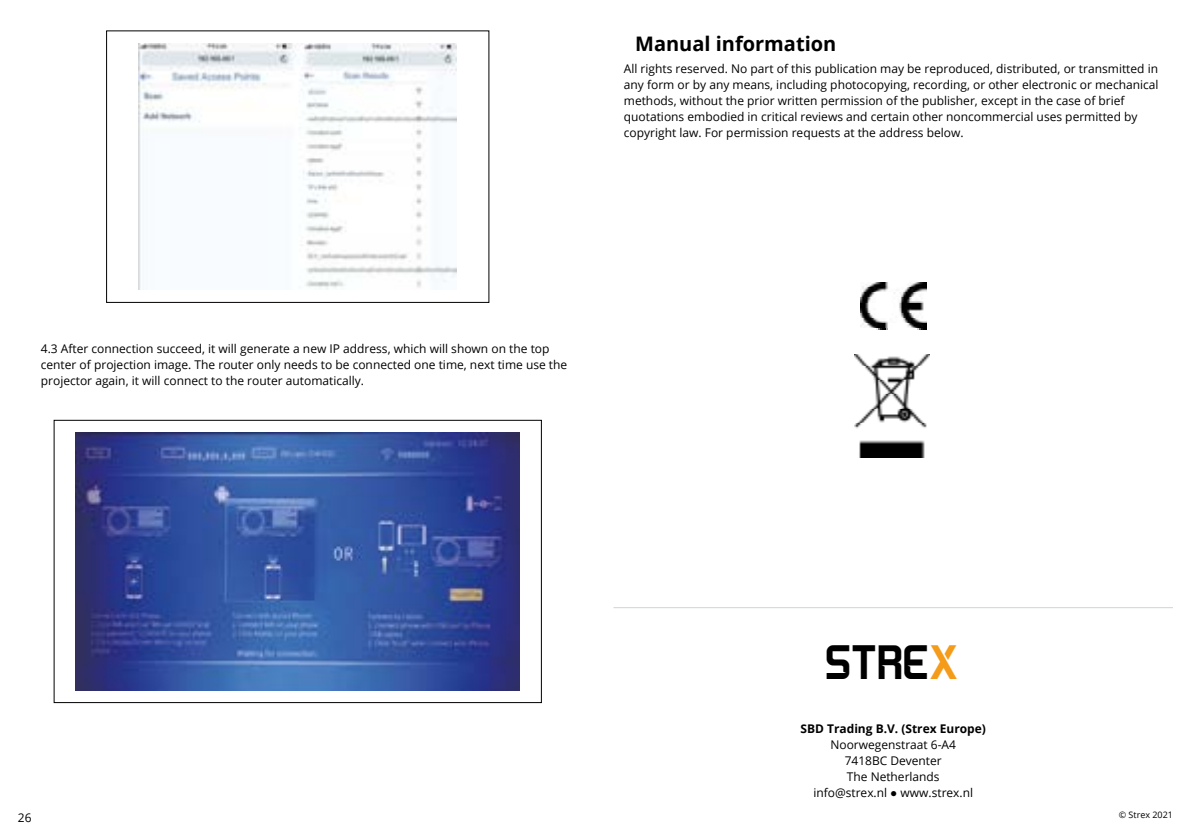
<style>
.page{position:relative;width:1191px;height:840px;background:#fff}
.page>*{position:absolute;margin:0;border:0;box-sizing:border-box;transform-origin:0 0}
.t1{font:48px "First Job";color:#000}
.t2{font:700 20px "Open Sans";color:#000}
.t3{font:12px/16px "Open Sans";color:#000}
.t4{font:700 12px "Open Sans";color:#000}
.t5{font:9px "Open Sans";color:#000}
.s1{color:#f59b1a}
.s2{font-family:"Arial"}
</style>
<div class="page">
<img style="left:139px;top:43px;width:317px;height:246px">
<img style="left:76px;top:432px;width:444px;height:258px">
<div style="left:54px;top:420px;width:487px;height:282px;border:1px solid #000"></div>
<hr style="left:613px;top:606px;width:560px;height:1px;background:#d1d3d4">
<img style="left:860px;top:282px;width:66px;height:47px">
<img style="left:855px;top:354px;width:74px;height:103px">
<h2 class="t2" style="left:635px;top:36px;width:203px">Manual information</h2>
<p class="t3" style="left:624px;top:61px;width:536px">All rights reserved. No part of this publication may be reproduced, distributed, or transmitted in any form or by any means, including photocopying, recording, or other electronic or mechanical methods, without the prior written permission of the publisher, except in the case of brief quotations embodied in critical reviews and certain other noncommercial uses permitted by copyright law. For permission requests at the address below.</p>
<p class="t3" style="left:41px;top:341px;width:528px">4.3 After connection succeed, it will generate a new IP address, which will shown on the top center of projection image. The router only needs to be connected one time, next time use the projector again, it will connect to the router automatically.</p>
<p class="t3" style="left:18px;top:810px;width:15px">26</p>
<h1 class="t1" style="left:827px;top:634px;width:134px">STRE<span class="s1">X</span></h1>
<p class="t4" style="left:800px;top:720px;width:187px">SBD Trading B.V. (Strex Europe)</p>
<p class="t3" style="left:813px;top:736px;width:161px;text-align:center">Noorwegenstraat 6-A4<br>7418BC Deventer<br>The Netherlands info@strex.nl <span class="s2">●</span> www.strex.nl</p>
<p class="t5" style="left:1118px;top:810px;width:56px">© Strex 2021</p>
</div>
